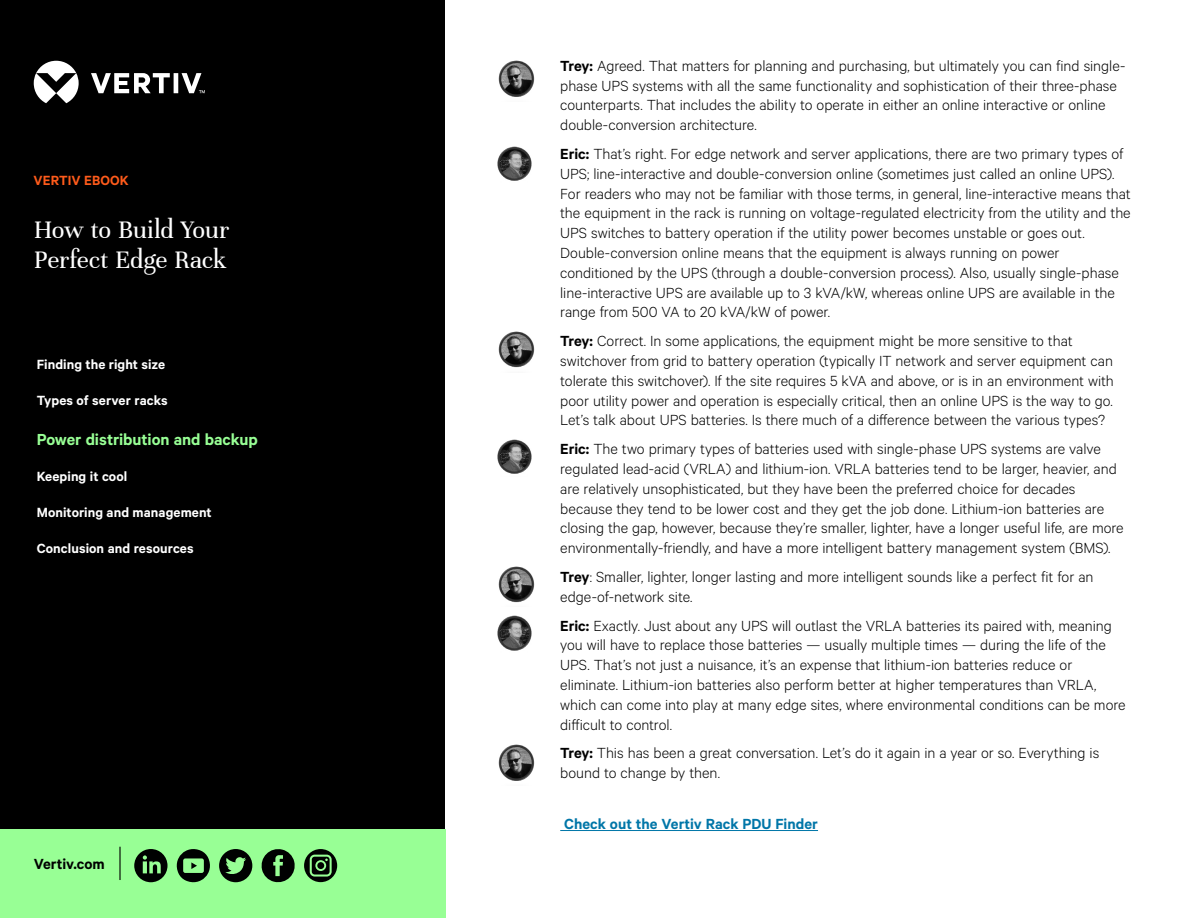
<style>
.page{position:relative;width:1188px;height:918px;background:#fff}
.page>*{position:absolute;margin:0;border:0;box-sizing:border-box;transform-origin:0 0}
.t1{font:27px/30px "Unna";letter-spacing:-.01em;color:#fff}
.t2{font:600 18px "Calibre";letter-spacing:-.005em;color:#98ff95}
.t3{font:300 16.5px/19.8px "Calibre";color:#000}
.t4{font:600 16.5px "Calibre";color:#0076a8}
.t5{font:600 16.5px "Calibre";color:#000}
.t6{font:600 15px "Calibre";letter-spacing:.005em;color:#fff}
.t7{font:600 15px "Calibre";letter-spacing:.005em;color:#fe5b1b}
.s1{font-weight:600}
</style>
<div class="page">
<div style="left:0;top:0;width:444px;height:918px;background:#000"></div>
<svg style="left:34px;top:61px;width:171px;height:42px"></svg>
<div style="left:0;top:830px;width:446px;height:88px;background:#98ff95"></div>
<hr style="left:119px;top:847px;width:2px;height:33px;background:#000">
<img style="left:497px;top:146px;width:35px;height:35px">
<img style="left:497px;top:440px;width:35px;height:34px">
<img style="left:497px;top:616px;width:35px;height:35px">
<img style="left:498px;top:61px;width:37px;height:36px">
<img style="left:498px;top:332px;width:37px;height:36px">
<img style="left:498px;top:566px;width:37px;height:37px">
<img style="left:498px;top:745px;width:37px;height:36px">
<hr style="left:560px;top:830px;width:258px;height:1px;background:#0076a8">
<svg style="left:134px;top:849px;width:34px;height:33px"></svg>
<svg style="left:177px;top:849px;width:33px;height:34px"></svg>
<svg style="left:219px;top:849px;width:33px;height:33px"></svg>
<svg style="left:262px;top:849px;width:33px;height:33px"></svg>
<svg style="left:304px;top:849px;width:33px;height:33px"></svg>
<p class="t7" style="left:34px;top:172px;width:97px">VERTIV EBOOK</p>
<h1 class="t1" style="left:34px;top:215px;width:197px">How to Build Your<br>Perfect Edge Rack</h1>
<p class="t6" style="left:37px;top:356px;width:130px">Finding the right size</p>
<p class="t6" style="left:37px;top:392px;width:132px">Types of server racks</p>
<p class="t2" style="left:37px;top:429px;width:223px">Power distribution and backup</p>
<p class="t6" style="left:37px;top:467px;width:92px">Keeping it cool</p>
<p class="t6" style="left:37px;top:503px;width:177px">Monitoring and management</p>
<p class="t6" style="left:37px;top:539px;width:158px">Conclusion and resources</p>
<p class="t5" style="left:34px;top:854px;width:73px">Vertiv.com</p>
<p class="t3" style="left:560px;top:55px;width:567px"><span class="s1">Trey:</span> Agreed. That matters for planning and purchasing, but ultimately you can find single&shy;phase UPS systems with all the same functionality and sophistication of their three-phase counterparts. That includes the ability to operate in either an online interactive or online double-conversion architecture.</p>
<p class="t3" style="left:560px;top:143px;width:572px"><span class="s1">Eric:</span> That’s right. For edge network and server applications, there are two primary types of UPS; line-interactive and double-conversion online (sometimes just called an online UPS).<br>For readers who may not be familiar with those terms, in general, line-interactive means that the equipment in the rack is running on voltage-regulated electricity from the utility and the UPS switches to battery operation if the utility power becomes unstable or goes out.<br>Double-conversion online means that the equipment is always running on power conditioned by the UPS (through a double-conversion process). Also, usually single-phase line-interactive UPS are available up to 3 kVA/kW, whereas online UPS are available in the range from 500 VA to 20 kVA/kW of power.</p>
<p class="t3" style="left:560px;top:330px;width:555px"><span class="s1">Trey:</span> Correct. In some applications, the equipment might be more sensitive to that switchover from grid to battery operation (typically IT network and server equipment can tolerate this switchover). If the site requires 5 kVA and above, or is in an environment with poor utility power and operation is especially critical, then an online UPS is the way to go.<br>Let’s talk about UPS batteries. Is there much of a difference between the various types?</p>
<p class="t3" style="left:560px;top:438px;width:565px"><span class="s1">Eric:</span> The two primary types of batteries used with single-phase UPS systems are valve regulated lead-acid (VRLA) and lithium-ion. VRLA batteries tend to be larger, heavier, and are relatively unsophisticated, but they have been the preferred choice for decades because they tend to be lower cost and they get the job done. Lithium-ion batteries are closing the gap, however, because they’re smaller, lighter, have a longer useful life, are more environmentally-friendly, and have a more intelligent battery management system (BMS).</p>
<p class="t3" style="left:560px;top:566px;width:535px"><span class="s1">Trey</span>: Smaller, lighter, longer lasting and more intelligent sounds like a perfect fit for an edge-of-network site.</p>
<p class="t3" style="left:560px;top:615px;width:567px"><span class="s1">Eric:</span> Exactly. Just about any UPS will outlast the VRLA batteries its paired with, meaning you will have to replace those batteries — usually multiple times — during the life of the UPS. That’s not just a nuisance, it’s an expense that lithium-ion batteries reduce or eliminate. Lithium-ion batteries also perform better at higher temperatures than VRLA, which can come into play at many edge sites, where environmental conditions can be more difficult to control.</p>
<p class="t3" style="left:560px;top:743px;width:541px"><span class="s1">Trey:</span> This has been a great conversation. Let’s do it again in a year or so. Everything is bound to change by then.</p>
<p class="t4" style="left:564px;top:814px;width:255px">Check out the Vertiv Rack PDU Finder</p>
</div>
